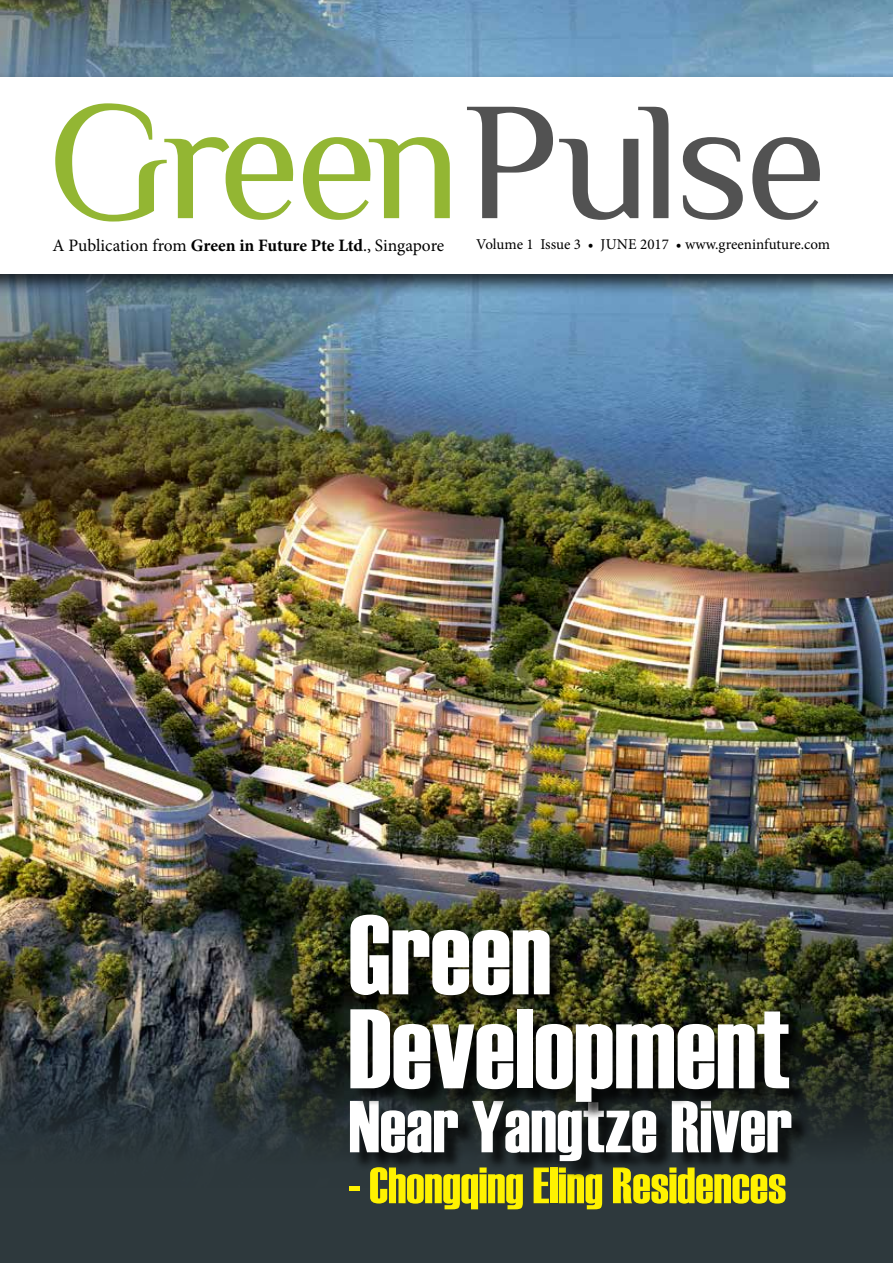
<style>
.page{position:relative;width:893px;height:1263px;background:#fff}
.page>*{position:absolute;margin:0;border:0;box-sizing:border-box;transform-origin:0 0}
.t1{font:168.75px "Philosopher";letter-spacing:-.03em;color:#93b633}
.t2{font:112.8px/94.1px "Haettenschweiler";color:#fff}
.t3{font:73.35px "Haettenschweiler";color:#fff}
.t4{font:51px "Haettenschweiler";color:#fff200}
.t5{font:17.4px "Minion Pro";color:#000}
.t6{font:15px "Minion Pro";color:#000}
.s1{color:#000}
.s2{font-weight:700}
</style>
<div class="page">
<div style="left:0;top:270px;width:893px;height:993px;background:#2e393d"></div>
<img style="left:0;top:297px;width:893px;height:848px">
<img style="left:0;top:0;width:893px;height:72px">
<div style="left:0;top:72px;width:893px;height:225px;background:#000;opacity:.75"></div>
<div style="left:0;top:77px;width:893px;height:197px;background:#fff"></div>
<div style="left:352px;top:1103px;width:458px;height:76px;background:#000;opacity:.75"></div>
<div style="left:353px;top:917px;width:455px;height:203px;background:#000;opacity:.75"></div>
<h1 class="t1" style="left:48px;top:74px;width:781px">Green<span class="s1">Pulse</span></h1>
<p class="t5" style="left:52px;top:234px;width:393px">A Publication from <span class="s2">Green in Future Pte Ltd</span>., Singapore</p>
<p class="t6" style="left:476px;top:234px;width:355px">Volume 1 Issue 3 • June 2017 • www.greeninfuture.com</p>
<h2 class="t2" style="left:349px;top:908px;width:443px">Green<br>Development</h2>
<h3 class="t3" style="left:349px;top:1077px;width:445px">Near Yangtze River</h3>
<h3 class="t4" style="left:349px;top:1151px;width:439px">- Chongqing Eling Residences</h3>
</div>
